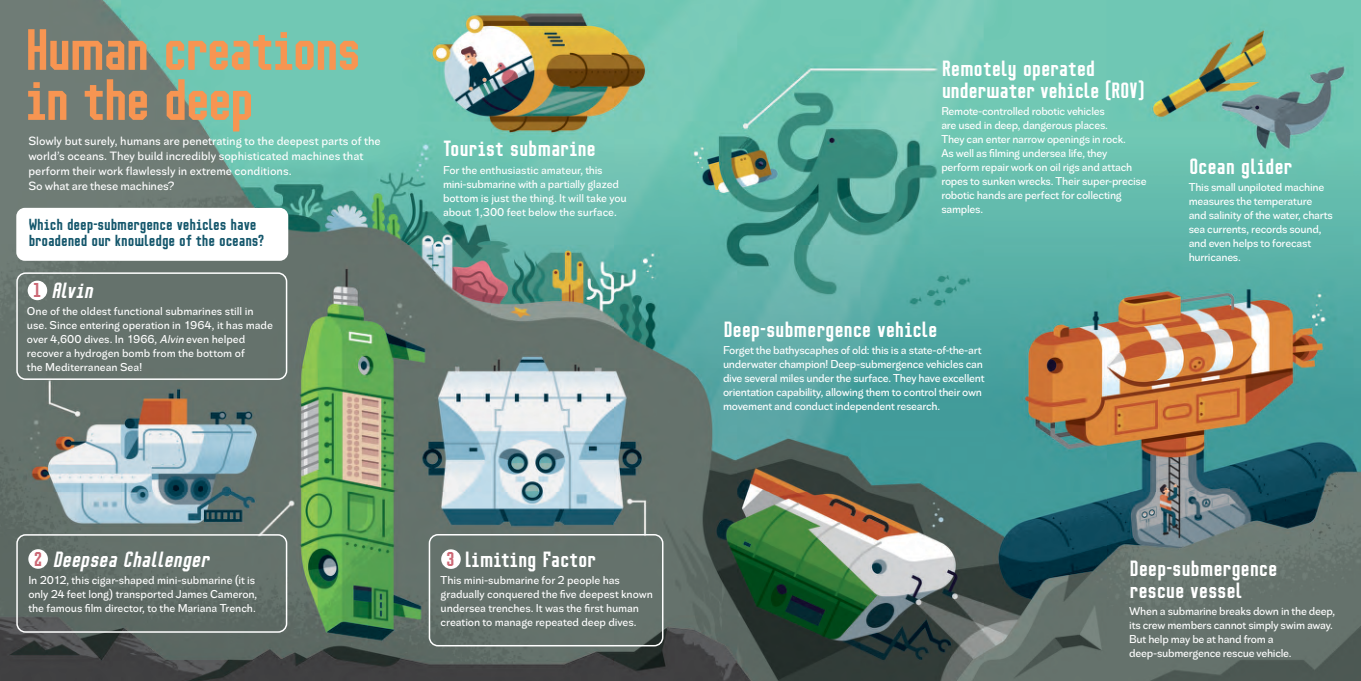
<style>
.page{position:relative;width:1361px;height:681px;background:#fff}
.page>*{position:absolute;margin:0;border:0;box-sizing:border-box;transform-origin:0 0}
.Nadpis{font:58px "Mr Robot AL Lin ONE";letter-spacing:-.08em;color:#f79552}
.Text_Nadpis{font:22px/22px "Mr Robot AL Lin ONE";letter-spacing:-.045em;color:#fff}
.Text_Nadpis-2{font:italic 22px "Mr Robot AL Lin ONE";color:#fff}
.Text_Nadpis-3{font:16px/16px "Mr Robot AL Lin ONE";letter-spacing:-.05em;color:#15576c}
.Popisky{font:12.6px/15px "Splendid Sans Text";color:#fff}
.Text{font:12px/14px "Splendid Sans Text";letter-spacing:-.015em;color:#fff}
.s1{font-style:normal;font-size:20px;color:#cc6976}
.s2{font-style:italic}
.s3{font-size:20px;color:#cc6976}
</style>
<div class="page">
<img style="left:0;top:0;width:1361px;height:680px">
<div style="left:28px;top:280px;width:19px;height:20px;background:#fff;border-radius:50%"></div>
<div style="left:441px;top:549px;width:20px;height:19px;background:#fff;border-radius:50%"></div>
<div style="left:28px;top:549px;width:20px;height:19px;background:#fff;border-radius:50%"></div>
<div style="left:16px;top:208px;width:272px;height:53px;background:#fff;border-radius:9px"></div>
<div style="left:16px;top:272px;width:271px;height:108px;border:2px solid #fff;border-radius:9px"></div>
<div style="left:16px;top:534px;width:271px;height:98px;border:2px solid #fff;border-radius:9px"></div>
<div style="left:429px;top:533px;width:234px;height:113px;border:2px solid #fff;border-radius:9px"></div>
<p class="Nadpis" style="left:24px;top:13px;width:340px">Human creations</p>
<p class="Nadpis" style="left:24px;top:63px;width:233px">in the deep</p>
<p class="Popisky" style="left:28px;top:134px;width:354px">Slowly but surely, humans are penetrating to the deepest parts of the world’s oceans. They build incredibly sophisticated machines that perform their work flawlessly in extreme conditions.<br>So what are these machines?</p>
<p class="Text_Nadpis" style="left:443px;top:138px;width:155px">Tourist submarine</p>
<p class="Text" style="left:443px;top:163px;width:185px">For the enthusiastic amateur, this mini‑submarine with a partially glazed bottom is just the thing. It will take you about 1,300 feet below the surface.</p>
<p class="Text_Nadpis-3" style="left:28px;top:217px;width:238px">Which deep‑submergence vehicles have broadened our knowledge of the oceans?</p>
<p class="Text_Nadpis-2" style="left:33px;top:276px;width:67px"><span class="s1">1</span> Alvin</p>
<p class="Text" style="left:27px;top:304px;width:248px">One of the oldest functional submarines still in use. Since entering operation in 1964, it has made over 4,600 dives. In 1966, <span class="s2">Alvin</span> even helped recover a hydrogen bomb from the bottom of<br>the Mediterranean Sea!</p>
<p class="Text_Nadpis-2" style="left:33px;top:545px;width:183px"><span class="s1">2</span> Deepsea Challenger</p>
<p class="Text" style="left:28px;top:573px;width:230px">In 2012, this cigar‑shaped mini‑submarine (it is only 24 feet long) transported James Cameron, the famous film director, to the Mariana Trench.</p>
<p class="Text_Nadpis" style="left:446px;top:548px;width:152px"><span class="s3">3</span> Limiting Factor</p>
<p class="Text" style="left:441px;top:573px;width:214px">This mini‑submarine for 2 people has gradually conquered the five deepest known undersea trenches. It was the first human creation to manage repeated deep dives.</p>
<p class="Text_Nadpis" style="left:941px;top:58px;width:205px">Remotely operated underwater vehicle (ROV)</p>
<p class="Text" style="left:941px;top:104px;width:207px">Remote‑controlled robotic vehicles<br>are used in deep, dangerous places.<br>They can enter narrow openings in rock.<br>As well as filming undersea life, they perform repair work on oil rigs and attach ropes to sunken wrecks. Their super‑precise robotic hands are perfect for collecting samples.</p>
<p class="Text_Nadpis" style="left:723px;top:319px;width:216px">Deep‑submergence vehicle</p>
<p class="Text" style="left:723px;top:343px;width:263px">Forget the bathyscaphes of old: this is a state‑of‑the‑art underwater champion! Deep‑submergence vehicles can dive several miles under the surface. They have excellent orientation capability, allowing them to control their own movement and conduct independent research.</p>
<p class="Text_Nadpis" style="left:1188px;top:156px;width:105px">Ocean glider</p>
<p class="Text" style="left:1188px;top:180px;width:146px">This small unpiloted machine measures the temperature and salinity of the water, charts sea currents, records sound, and even helps to forecast hurricanes.</p>
<p class="Text_Nadpis" style="left:1129px;top:557px;width:150px">Deep‑submergence rescue vessel</p>
<p class="Text" style="left:1129px;top:603px;width:208px">When a submarine breaks down in the deep, its crew members cannot simply swim away.<br>But help may be at hand from a deep‑submergence rescue vehicle.</p>
</div>
